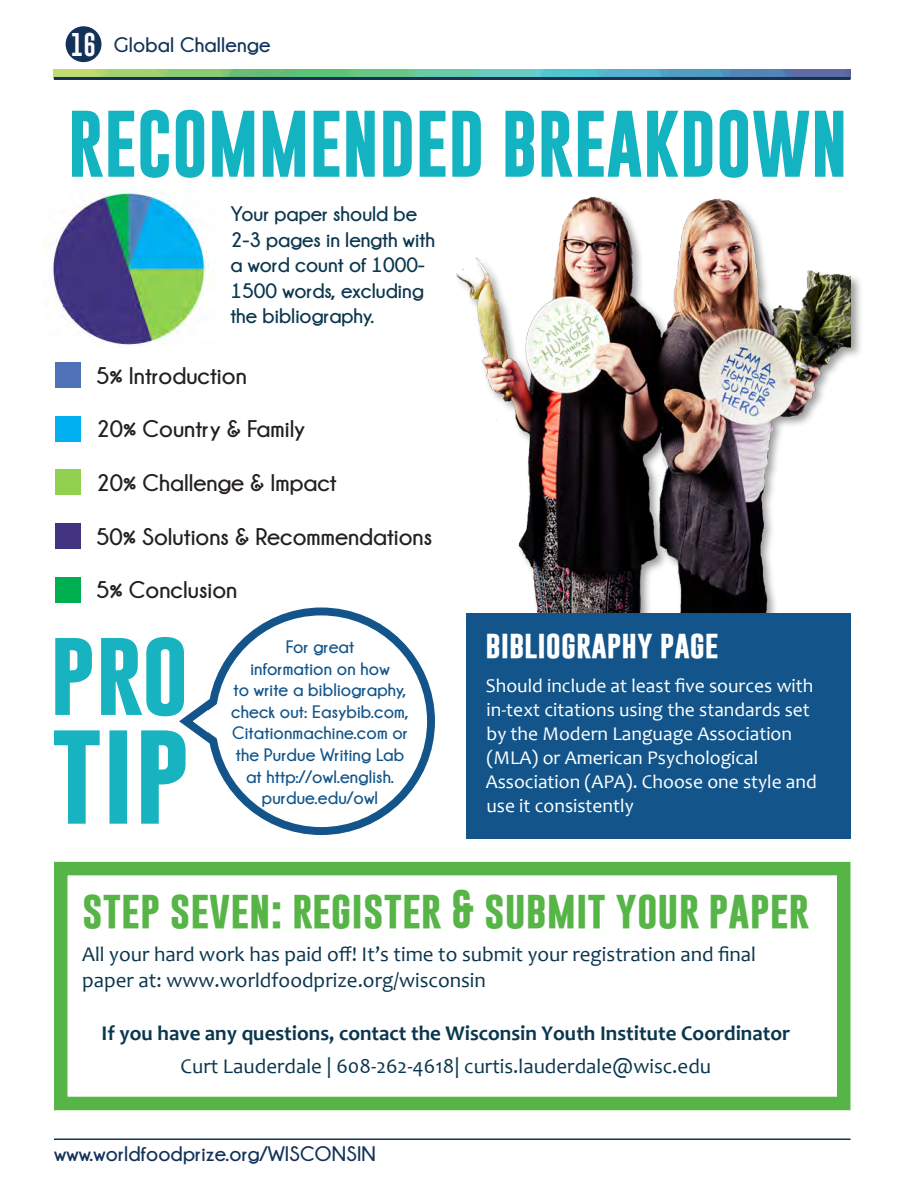
<style>
.page{position:relative;width:918px;height:1188px;background:#fff}
.page>*{position:absolute;margin:0;border:0;box-sizing:border-box;transform-origin:0 0}
.t1{font:700 67.5px "Gobold";color:#13b3c1}
.t2{font:700 39px "Gobold";color:#57b447}
.t3{font:700 28.5px "Gobold";color:#fff}
.t4{font:700 24px "Champagne&Limousines";color:#231f20}
.t5{font:700 21px/33px "Candara";color:#0b364d;text-align:center}
.t6{font:21px/25.5px "Candara";color:#0b364d}
.t7{font:700 21px/25.5px "Champagne&Limousines";color:#0b364d}
.t8{font:700 21px "Champagne&Limousines";letter-spacing:.01em;color:#133259}
.t9{font:19.5px/24px "Candara";color:#fff}
.t10{font:700 18px/21.6px "Champagne&Limousines";letter-spacing:.01em;color:#13558a;text-align:center}
.s1{font-family:"Gobold Uplow";font-weight:400;font-size:24px;color:#fff}
.s2{font-weight:400}
</style>
<div class="page">
<hr style="left:54px;top:1138px;width:796px;height:2px;background:#123259">
<img style="left:54px;top:70px;width:400px;height:7px">
<hr style="left:54px;top:77px;width:796px;height:3px;background:#123259">
<div style="left:66px;top:26px;width:35px;height:36px;background:#133259;border-radius:50%"></div>
<div style="left:454px;top:195px;width:409px;height:490px;background:#231f20;opacity:.45"></div>
<img style="left:454px;top:69px;width:396px;height:604px">
<img style="left:51px;top:191px;width:163px;height:156px">
<div style="left:466px;top:613px;width:384px;height:226px;background:#13558a"></div>
<div style="left:207px;top:607px;width:228px;height:228px;border:8px solid #13558a;border-radius:50%"></div>
<svg style="left:54px;top:637px;width:171px;height:187px"></svg>
<div style="left:55px;top:362px;width:26px;height:26px;background:#4f71b8"></div>
<div style="left:55px;top:416px;width:26px;height:26px;background:#01b0f1"></div>
<div style="left:55px;top:470px;width:26px;height:25px;background:#92d14f"></div>
<div style="left:55px;top:523px;width:26px;height:26px;background:#423481"></div>
<div style="left:55px;top:577px;width:26px;height:26px;background:#00af50"></div>
<div style="left:54px;top:862px;width:796px;height:248px;border:14px solid #57b447"></div>
<p class="t8" style="left:71px;top:33px;width:201px"><span class="s1">16</span> Global Challenge</p>
<p class="t1" style="left:68px;top:100px;width:781px">RECOMMENDED BREAKDOWN</p>
<p class="t7" style="left:230px;top:201px;width:206px">Your paper should be<br>2-3 pages in length with a word count of 1000-<br>1500 words, excluding the bibliography.</p>
<p class="t4" style="left:96px;top:362px;width:152px">5% Introduction</p>
<p class="t4" style="left:96px;top:416px;width:210px">20% Country &amp; Family</p>
<p class="t4" style="left:96px;top:469px;width:242px">20% Challenge &amp; Impact</p>
<p class="t4" style="left:96px;top:523px;width:338px">50% Solutions &amp; Recommendations</p>
<p class="t4" style="left:96px;top:577px;width:143px">5% Conclusion</p>
<p class="t10" style="left:231px;top:636px;width:179px">For great<br>information on how<br>to write a bibliography, check out: Easybib.com,<br>Citationmachine.com or the Purdue Writing Lab at http://owl.english. purdue.edu/owl</p>
<p class="t3" style="left:485px;top:626px;width:235px">bibliography page</p>
<p class="t9" style="left:486px;top:673px;width:333px">Should include at least five sources with in-text citations using the standards set by the Modern Language Association (MLA) or American Psychological Association (APA). Choose one style and use it consistently</p>
<p class="t2" style="left:82px;top:884px;width:729px">step seven: register &amp; submit your paper</p>
<p class="t6" style="left:82px;top:942px;width:675px">All your hard work has paid off! It’s time to submit your registration and final paper at: www.worldfoodprize.org/wisconsin</p>
<p class="t5" style="left:102px;top:1016px;width:690px">If you have any questions, contact the Wisconsin Youth Institute Coordinator<br><span class="s2">Curt Lauderdale | 608-262-4618| curtis.lauderdale@wisc.edu</span></p>
<p class="t8" style="left:54px;top:1143px;width:323px">www.worldfoodprize.org/WISCONSIN</p>
</div>
